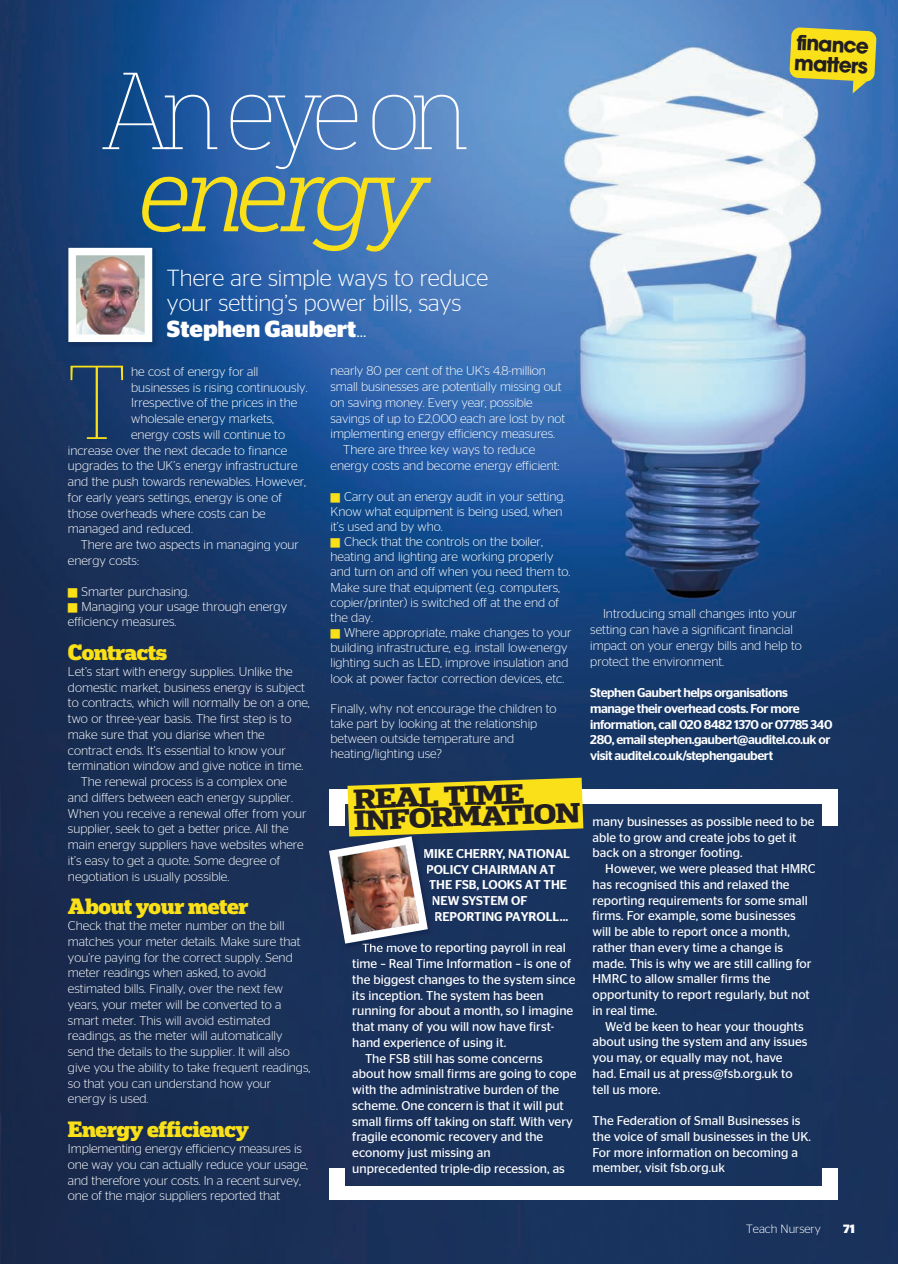
<style>
.page{position:relative;width:898px;height:1264px;background:#fff}
.page>*{position:absolute;margin:0;border:0;box-sizing:border-box;transform-origin:0 0}
.t1{font:100 103.35px "Popular";letter-spacing:-.07em;color:#fff}
.t2{font:italic 300 103.35px "Popular";letter-spacing:-.065em;color:#fae018}
.t3{font:100 99.15px "Popular";color:#fae018}
.t4{font:700 26.1px/21px "Popular";color:#231f20;scale:1.18 1}
.t5{font:300 23.25px/25.5px "Stag Sans";color:#fff}
.t6{font:900 21px "Popular";letter-spacing:-.02em;color:#fae018}
.t7{font:700 20.4px/20.4px "Avant Garde LT";color:#231f20}
.t8{font:300 12.75px/15.8px "Stag Sans";color:#fff}
.t9{font:12.75px/15.8px "Stag Sans";color:#fff}
.t10{font:500 12.75px/15.8px "Stag Sans";letter-spacing:-.035em;color:#fff}
.t11{font:500 12.75px "Stag Sans";color:#fff}
.t12{font:300 12px "Stag Sans";color:#fff}
.t13{font:700 12px "Stag Sans";color:#fff}
.s1{font-weight:700}
.s2{color:#fae018}
</style>
<div class="page">
<img style="left:0;top:0;width:898px;height:1263px">
<svg style="left:789px;top:27px;width:87px;height:66px"></svg>
<div style="left:329px;top:789px;width:508px;height:410px;background:#fff"></div>
<div style="left:327px;top:826px;width:513px;height:341px;background:#1a325c"></div>
<div style="left:345px;top:804px;width:477px;height:381px;background:#18335e"></div>
<img style="left:322px;top:846px;width:3px;height:26px">
<img style="left:327px;top:947px;width:18px;height:9px">
<img style="left:345px;top:947px;width:95px;height:8px">
<img style="left:362px;top:947px;width:53px;height:5px">
<svg style="left:325px;top:777px;width:258px;height:170px"></svg>
<img style="left:63px;top:242px;width:101px;height:111px">
<img style="left:77px;top:257px;width:66px;height:76px">
<div style="left:68px;top:248px;width:84px;height:94px;border:8px solid #fff"></div>
<h1 class="t1" style="left:101px;top:73px;width:368px">An eye on</h1>
<h1 class="t2" style="left:139px;top:135px;width:291px">energy</h1>
<h3 class="t5" style="left:167px;top:267px;width:323px">There are simple ways to reduce your setting’s power bills, says<br><span class="s1">Stephen Gaubert</span>...</h3>
<h2 class="t3" style="left:68px;top:366px;width:59px">T</h2>
<p class="t8" style="left:131px;top:364px;width:129px">he cost of energy for all</p>
<p class="t8" style="left:131px;top:380px;width:178px">businesses is rising continuously.</p>
<p class="t8" style="left:131px;top:396px;width:168px">Irrespective of the prices in the</p>
<p class="t8" style="left:131px;top:412px;width:144px">wholesale energy markets,</p>
<p class="t8" style="left:131px;top:427px;width:155px">energy costs will continue to</p>
<p class="t8" style="left:68px;top:443px;width:221px">increase over the next decade to finance</p>
<p class="t8" style="left:68px;top:459px;width:231px">upgrades to the UK’s energy infrastructure</p>
<p class="t8" style="left:68px;top:475px;width:240px">and the push towards renewables. However,</p>
<p class="t8" style="left:68px;top:490px;width:215px">for early years settings, energy is one of</p>
<p class="t8" style="left:68px;top:506px;width:199px">those overheads where costs can be</p>
<p class="t8" style="left:68px;top:522px;width:126px">managed and reduced.</p>
<p class="t8" style="left:81px;top:538px;width:220px">There are two aspects in managing your</p>
<p class="t8" style="left:68px;top:553px;width:72px">energy costs:</p>
<p class="t8" style="left:68px;top:584px;width:123px"><span class="s2">■</span> Smarter purchasing.</p>
<p class="t8" style="left:68px;top:600px;width:221px;line-height:15.1px"><span class="s2">■</span> Managing your usage through energy efficiency measures.</p>
<h3 class="t6" style="left:68px;top:640px;width:101px">Contracts</h3>
<p class="t8" style="left:68px;top:664px;width:226px">Let’s start with energy supplies. Unlike the</p>
<p class="t8" style="left:68px;top:680px;width:238px">domestic market, business energy is subject</p>
<p class="t8" style="left:68px;top:696px;width:243px">to contracts, which will normally be on a one,</p>
<p class="t8" style="left:68px;top:711px;width:225px">two or three-year basis. The first step is to</p>
<p class="t8" style="left:68px;top:727px;width:198px">make sure that you diarise when the</p>
<p class="t8" style="left:68px;top:743px;width:219px">contract ends. It’s essential to know your</p>
<p class="t8" style="left:68px;top:759px;width:237px">termination window and give notice in time.</p>
<p class="t8" style="left:81px;top:774px;width:208px">The renewal process is a complex one</p>
<p class="t8" style="left:68px;top:790px;width:226px">and differs between each energy supplier.</p>
<p class="t8" style="left:68px;top:806px;width:240px">When you receive a renewal offer from your</p>
<p class="t8" style="left:68px;top:822px;width:222px">supplier, seek to get a better price. All the</p>
<p class="t8" style="left:68px;top:837px;width:237px">main energy suppliers have websites where</p>
<p class="t8" style="left:68px;top:853px;width:214px">it’s easy to get a quote. Some degree of</p>
<p class="t8" style="left:68px;top:869px;width:163px">negotiation is usually possible.</p>
<h3 class="t6" style="left:68px;top:894px;width:182px">About your meter</h3>
<p class="t8" style="left:68px;top:918px;width:244px">Check that the meter number on the bill matches your meter details. Make sure that you’re paying for the correct supply. Send meter readings when asked, to avoid estimated bills. Finally, over the next few years, your meter will be converted to a smart meter. This will avoid estimated readings, as the meter will automatically send the details to the supplier. It will also give you the ability to take frequent readings, so that you can understand how your energy is used.</p>
<h3 class="t6" style="left:68px;top:1117px;width:183px">Energy efficiency</h3>
<p class="t8" style="left:68px;top:1141px;width:241px">Implementing energy efficiency measures is one way you can actually reduce your usage, and therefore your costs. In a recent survey, one of the major suppliers reported that</p>
<p class="t8" style="left:330px;top:364px;width:217px">nearly 80 per cent of the UK’s 4.8-million</p>
<p class="t8" style="left:330px;top:380px;width:232px">small businesses are potentially missing out</p>
<p class="t8" style="left:330px;top:395px;width:204px">on saving money. Every year, possible</p>
<p class="t8" style="left:330px;top:411px;width:236px">savings of up to £2,000 each are lost by not</p>
<p class="t8" style="left:330px;top:427px;width:226px">implementing energy efficiency measures.</p>
<p class="t8" style="left:343px;top:443px;width:193px">There are three key ways to reduce</p>
<p class="t8" style="left:330px;top:458px;width:230px">energy costs and become energy efficient:</p>
<p class="t8" style="left:330px;top:489px;width:236px;line-height:15.1px"><span class="s2">■</span> Carry out an energy audit in your setting.<br>Know what equipment is being used, when it’s used and by who.</p>
<p class="t8" style="left:330px;top:535px;width:241px;line-height:15.1px"><span class="s2">■</span> Check that the controls on the boiler, heating and lighting are working properly and turn on and off when you need them to.<br>Make sure that equipment (e.g. computers, copier/printer) is switched off at the end of the day.</p>
<p class="t8" style="left:330px;top:626px;width:243px;line-height:15.1px"><span class="s2">■</span> Where appropriate, make changes to your building infrastructure, e.g. install low-energy lighting such as LED, improve insulation and look at power factor correction devices, etc.</p>
<p class="t8" style="left:330px;top:702px;width:228px;line-height:15.1px">Finally, why not encourage the children to take part by looking at the relationship between outside temperature and heating/lighting use?</p>
<h3 class="t4" style="left:353px;top:791px;width:193px;rotate:-2deg">REAL TIME<br>INFORMATION</h3>
<p class="t11" style="left:423px;top:848px;width:148px">MIKE CHERRY, NATIONAL</p>
<p class="t11" style="left:426px;top:864px;width:131px">POLICY CHAIRMAN AT</p>
<p class="t11" style="left:429px;top:880px;width:140px">THE FSB, LOOKS AT THE</p>
<p class="t11" style="left:431px;top:896px;width:97px">NEW SYSTEM OF</p>
<p class="t11" style="left:434px;top:911px;width:136px">REPORTING PAYROLL...</p>
<p class="t9" style="left:362px;top:941px;width:205px">The move to reporting payroll in real</p>
<p class="t9" style="left:352px;top:956px;width:220px">time – Real Time Information – is one of</p>
<p class="t9" style="left:352px;top:972px;width:225px">the biggest changes to the system since</p>
<p class="t9" style="left:352px;top:988px;width:193px">its inception. The system has been</p>
<p class="t9" style="left:352px;top:1004px;width:222px">running for about a month, so I imagine</p>
<p class="t9" style="left:352px;top:1019px;width:203px">that many of you will now have first-</p>
<p class="t9" style="left:352px;top:1035px;width:155px">hand experience of using it.</p>
<p class="t9" style="left:365px;top:1051px;width:179px">The FSB still has some concerns</p>
<p class="t9" style="left:352px;top:1067px;width:226px">about how small firms are going to cope</p>
<p class="t9" style="left:352px;top:1082px;width:208px">with the administrative burden of the</p>
<p class="t9" style="left:352px;top:1098px;width:213px">scheme. One concern is that it will put</p>
<p class="t9" style="left:352px;top:1114px;width:222px">small firms off taking on staff. With very</p>
<p class="t9" style="left:352px;top:1130px;width:192px">fragile economic recovery and the</p>
<p class="t9" style="left:352px;top:1145px;width:140px">economy just missing an</p>
<p class="t9" style="left:352px;top:1161px;width:214px">unprecedented triple-dip recession, as</p>
<h3 class="t7" style="left:796px;top:34px;width:75px;rotate:3deg">finance matters</h3>
<p class="t8" style="left:590px;top:607px;width:213px;text-indent:13px">Introducing small changes into your setting can have a significant financial impact on your energy bills and help to protect the environment.</p>
<p class="t10" style="left:590px;top:686px;width:244px">Stephen Gaubert helps organisations manage their overhead costs. For more information, call 020 8482 1370 or 07785 340<br>280, email stephen.gaubert@auditel.co.uk or visit auditel.co.uk/stephengaubert</p>
<p class="t9" style="left:592px;top:814px;width:223px">many businesses as possible need to be able to grow and create jobs to get it back on a stronger footing.</p>
<p class="t9" style="left:592px;top:861px;width:225px;text-indent:13px">However, we were pleased that HMRC has recognised this and relaxed the reporting requirements for some small firms. For example, some businesses will be able to report once a month, rather than every time a change is made. This is why we are still calling for HMRC to allow smaller firms the opportunity to report regularly, but not in real time.</p>
<p class="t9" style="left:592px;top:1019px;width:216px;text-indent:13px">We’d be keen to hear your thoughts about using the system and any issues you may, or equally may not, have had. Email us at press@fsb.org.uk to tell us more.</p>
<p class="t9" style="left:592px;top:1113px;width:220px">The Federation of Small Businesses is the voice of small businesses in the UK.<br>For more information on becoming a member, visit fsb.org.uk</p>
<p class="t12" style="left:746px;top:1224px;width:76px">Teach Nursery</p>
<p class="t13" style="left:843px;top:1221px;width:13px">71</p>
</div>
